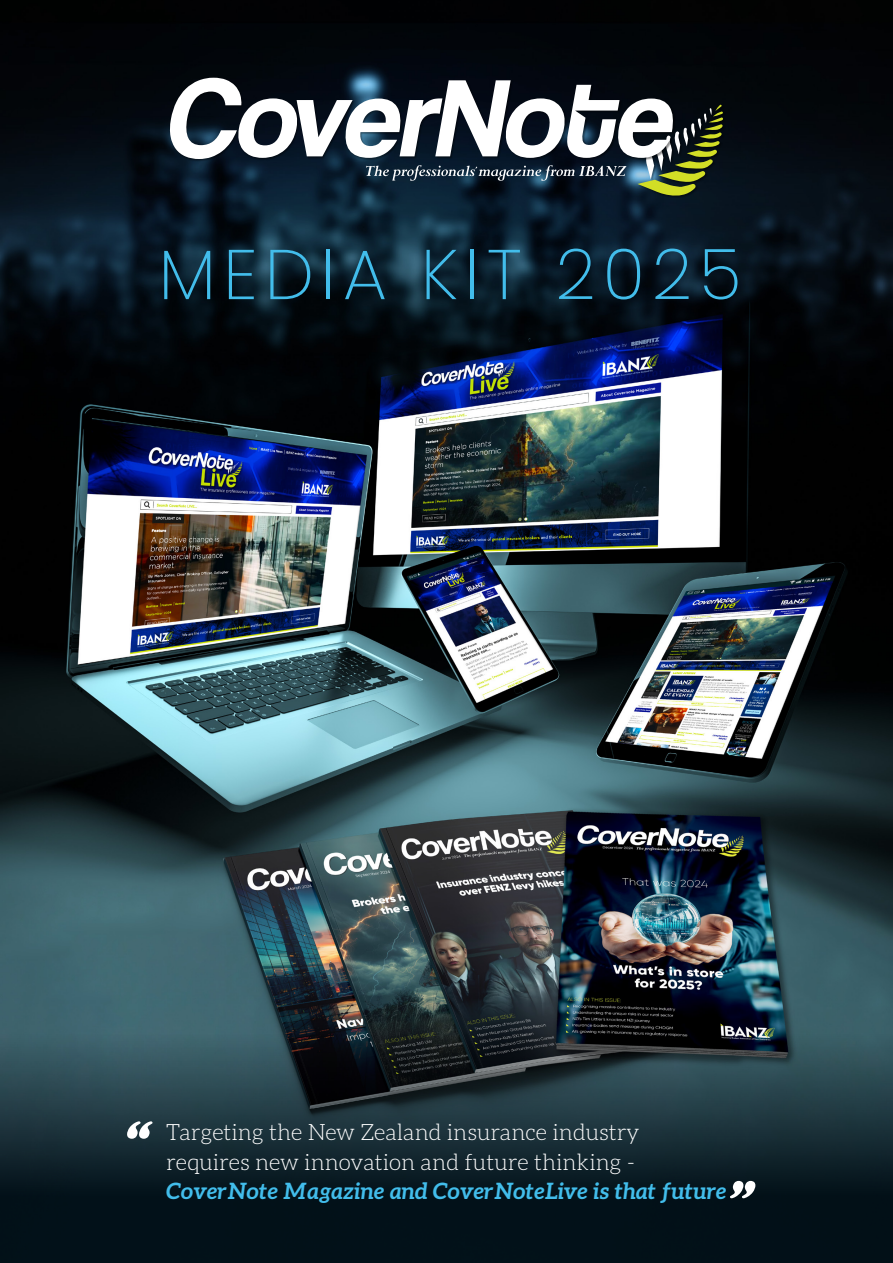
<style>
.page{position:relative;width:893px;height:1263px;background:#fff}
.page>*{position:absolute;margin:0;border:0;box-sizing:border-box;transform-origin:0 0}
.t1{font:200 70.2px "Poppins";letter-spacing:.1em;color:#42bdeb}
.t2{font:300 22.5px/30px "Aleo";color:#fff}
.t3{font:italic 700 22.5px "Aleo";color:#42bdeb}
</style>
<div class="page">
<img style="left:0;top:0;width:893px;height:1025px">
<svg style="left:0;top:1025px;width:893px;height:238px;background:#162930"></svg>
<div style="left:638px;top:104px;width:88px;height:94px;background:#050d16"></div>
<svg style="left:170px;top:78px;width:553px;height:125px"></svg>
<svg style="left:127px;top:1121px;width:25px;height:18px"></svg>
<svg style="left:730px;top:1181px;width:25px;height:17px"></svg>
<h1 class="t1" style="left:158px;top:234px;width:584px">MEDIA KIT 2025</h1>
<p class="t2" style="left:166px;top:1116px;width:475px">Targeting the New Zealand insurance industry requires new innovation and future thinking -</p>
<p class="t3" style="left:166px;top:1178px;width:562px">CoverNote Magazine and CoverNoteLive is that future</p>
</div>
